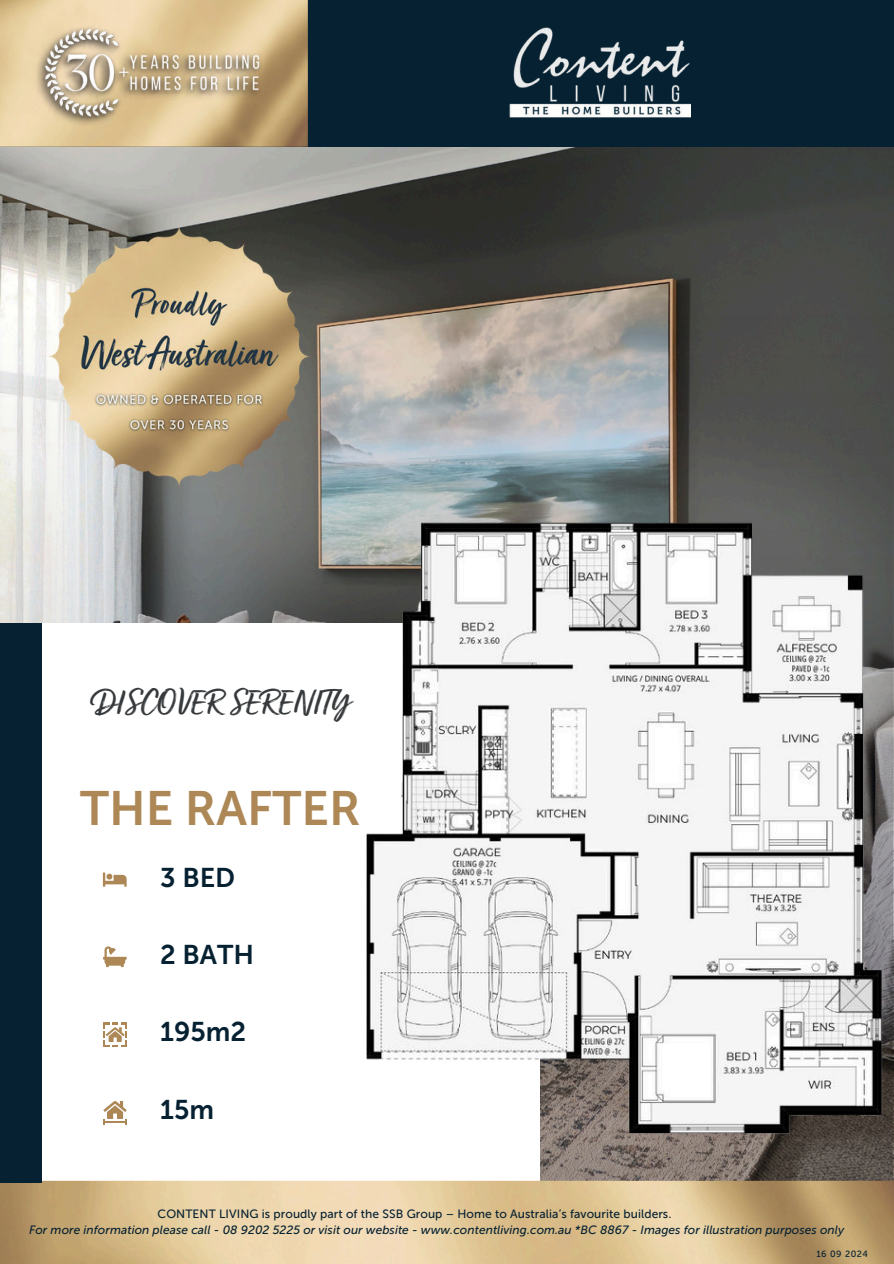
<style>
.page{position:relative;width:894px;height:1264px;background:#fff}
.page>*{position:absolute;margin:0;border:0;box-sizing:border-box;transform-origin:0 0}
.t1{font:48px "Museo Sans 700";color:#ad8856}
.t2{font:700 36px "Turbinado Dry Pro";letter-spacing:.045em;color:#373a3c}
.t3{font:27px "Museo Sans 700";color:#062131}
.t4{font:italic 12px "Museo Sans 500";letter-spacing:.005em;color:#062131}
.t5{font:12px "Museo Sans 500";letter-spacing:.005em;color:#062131}
.t6{font:9px "Museo Sans 500";letter-spacing:.06em;color:#062131}
</style>
<div class="page">
<img style="left:0;top:147px;width:893px;height:1033px">
<img style="left:0;top:0;width:308px;height:147px">
<img style="left:0;top:315px;width:892px;height:865px">
<div style="left:38px;top:623px;width:502px;height:639px;background:#fff"></div>
<div style="left:308px;top:0;width:585px;height:147px;background:#062131"></div>
<img style="left:509px;top:27px;width:181px;height:91px">
<svg style="left:103px;top:946px;width:24px;height:21px"></svg>
<svg style="left:103px;top:872px;width:24px;height:14px"></svg>
<svg style="left:103px;top:1101px;width:24px;height:23px"></svg>
<svg style="left:103px;top:1022px;width:24px;height:24px"></svg>
<img style="left:0;top:1180px;width:893px;height:83px">
<div style="left:0;top:623px;width:42px;height:559px;background:#062131"></div>
<img style="left:33px;top:18px;width:228px;height:108px">
<img style="left:47px;top:159px;width:264px;height:374px">
<img style="left:342px;top:501px;width:541px;height:646px">
<h2 class="t2" style="left:92px;top:682px;width:258px">DISCOVER SERENITY</h2>
<h1 class="t1" style="left:80px;top:782px;width:282px">THE RAFTER</h1>
<h3 class="t3" style="left:160px;top:862px;width:76px">3 BED</h3>
<h3 class="t3" style="left:160px;top:940px;width:95px">2 BATH</h3>
<h3 class="t3" style="left:160px;top:1016px;width:87px">195m2</h3>
<h3 class="t3" style="left:160px;top:1094px;width:55px">15m</h3>
<p class="t5" style="left:157px;top:1207px;width:515px">CONTENT LIVING is proudly part of the SSB Group – Home to Australia’s favourite builders.</p>
<p class="t4" style="left:29px;top:1223px;width:816px">For more information please call - 08 9202 5225 or visit our website - www.contentliving.com.au *BC 8867 - Images for illustration purposes only</p>
<p class="t6" style="left:816px;top:1249px;width:53px">16 09 2024</p>
</div>
